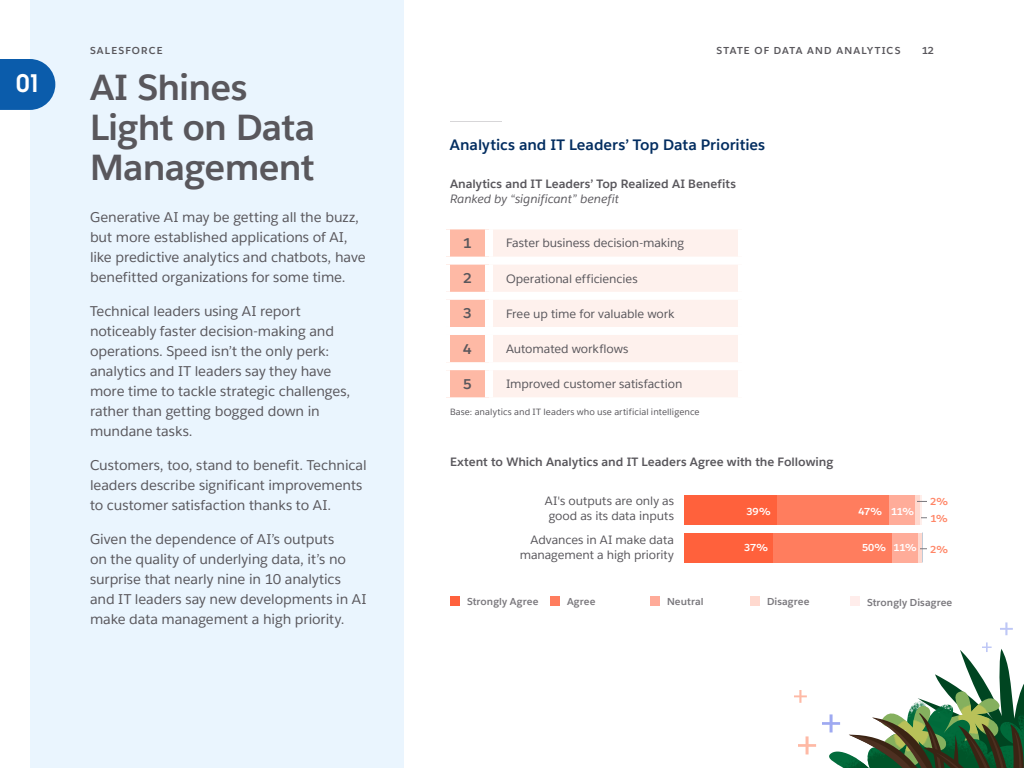
<style>
.page{position:relative;width:1024px;height:768px;background:#fff}
.page>*{position:absolute;margin:0;border:0;box-sizing:border-box;transform-origin:0 0}
.t1{font:700 36px/40px "Salesforce Sans";letter-spacing:-.02em;color:#59575c}
.t2{font:24px "Avant Garde For Salesforce Dm";color:#fff}
.t3{font:700 15px "Salesforce Sans";letter-spacing:-.005em;color:#032d60}
.t4{font:14px/20px "Salesforce Sans";letter-spacing:-.005em;color:#59575c}
.t5{font:700 14px "Salesforce Sans";color:#59575c}
.t6{font:12px/15px "Salesforce Sans";letter-spacing:-.005em;color:#59575c;text-align:center}
.t7{font:700 12px "Salesforce Sans";color:#59575c}
.t8{font:italic 12px "Salesforce Sans";letter-spacing:-.005em;color:#59575c}
.t9{font:700 10px "Salesforce Sans";letter-spacing:.01em;color:#7a787d}
.t10{font:700 10px "Salesforce Sans";letter-spacing:.12em;color:#59575c}
.t11{font:700 10px "Salesforce Sans";letter-spacing:-.01em;color:#fff}
.t12{font:700 10px/17px "Salesforce Sans";color:#ff8566}
.t13{font:9px "Salesforce Sans";letter-spacing:.01em;color:#59575c}
</style>
<div class="page">
<div style="left:30px;top:0;width:374px;height:768px;background:#eaf5fe"></div>
<img style="left:829px;top:723px;width:17px;height:45px">
<svg style="left:0;top:59px;width:55px;height:51px;background:#206ab2"></svg>
<hr style="left:450px;top:121px;width:52px;height:1px;background:#7a787d">
<div style="left:450px;top:229px;width:35px;height:168px;background:#feb9a5"></div>
<div style="left:493px;top:229px;width:245px;height:168px;background:#fef1ed"></div>
<div style="left:442px;top:257px;width:47px;height:8px;background:#fff"></div>
<div style="left:489px;top:257px;width:257px;height:8px;background:#fff"></div>
<div style="left:442px;top:292px;width:47px;height:8px;background:#fff"></div>
<div style="left:489px;top:292px;width:257px;height:8px;background:#fff"></div>
<div style="left:442px;top:327px;width:47px;height:8px;background:#fff"></div>
<div style="left:489px;top:327px;width:257px;height:8px;background:#fff"></div>
<div style="left:442px;top:362px;width:47px;height:8px;background:#fff"></div>
<div style="left:489px;top:362px;width:257px;height:8px;background:#fff"></div>
<div style="left:450px;top:596px;width:10px;height:10px;background:#ff613d"></div>
<div style="left:550px;top:596px;width:10px;height:10px;background:#ff7d5e"></div>
<div style="left:650px;top:596px;width:10px;height:10px;background:#ffab99"></div>
<hr style="left:920px;top:495px;width:2px;height:30px;background:#ffeeea">
<div style="left:915px;top:495px;width:5px;height:30px;background:#ffd8ce"></div>
<div style="left:917px;top:533px;width:5px;height:29px;background:#ffd8ce"></div>
<div style="left:889px;top:495px;width:26px;height:30px;background:#ffac99"></div>
<div style="left:891px;top:533px;width:26px;height:29px;background:#ffac99"></div>
<div style="left:777px;top:495px;width:112px;height:30px;background:#ff7d5e"></div>
<div style="left:772px;top:533px;width:119px;height:29px;background:#ff7d5e"></div>
<div style="left:684px;top:495px;width:93px;height:30px;background:#ff613c"></div>
<div style="left:684px;top:533px;width:88px;height:29px;background:#ff613c"></div>
<div style="left:750px;top:596px;width:10px;height:10px;background:#ffd9cf"></div>
<div style="left:850px;top:596px;width:10px;height:10px;background:#ffedeb"></div>
<svg style="left:822px;top:714px;width:18px;height:18px"></svg>
<svg style="left:794px;top:690px;width:13px;height:13px"></svg>
<svg style="left:1000px;top:622px;width:13px;height:13px"></svg>
<svg style="left:846px;top:642px;width:178px;height:126px"></svg>
<svg style="left:798px;top:736px;width:18px;height:18px"></svg>
<h2 class="t2" style="left:16px;top:68px;width:27px">01</h2>
<p class="t10" style="left:90px;top:44px;width:74px">SALESFORCE</p>
<p class="t10" style="left:716px;top:44px;width:186px">STATE OF DATA AND ANALYTICS</p>
<p class="t10" style="left:922px;top:44px;width:13px">12</p>
<h1 class="t1" style="left:90px;top:68px;width:227px">AI Shines<br>Light on Data<br>Management</h1>
<p class="t4" style="left:90px;top:207px;width:277px">Generative AI may be getting all the buzz, but more established applications of AI, like predictive analytics and chatbots, have benefitted organizations for some time.</p>
<p class="t4" style="left:90px;top:301px;width:262px">Technical leaders using AI report noticeably faster decision-making and operations. Speed isn’t the only perk: analytics and IT leaders say they have more time to tackle strategic challenges, rather than getting bogged down in mundane tasks.</p>
<p class="t4" style="left:90px;top:455px;width:278px">Customers, too, stand to benefit. Technical leaders describe significant improvements to customer satisfaction thanks to AI.</p>
<p class="t4" style="left:90px;top:529px;width:278px">Given the dependence of AI’s outputs<br>on the quality of underlying data, it’s no surprise that nearly nine in 10 analytics and IT leaders say new developments in AI make data management a high priority.</p>
<p class="t3" style="left:450px;top:135px;width:317px">Analytics and IT Leaders’ Top Data Priorities</p>
<p class="t7" style="left:450px;top:176px;width:287px">Analytics and IT Leaders’ Top Realized AI Benefits</p>
<p class="t8" style="left:450px;top:191px;width:171px">Ranked by “significant” benefit</p>
<p class="t5" style="left:463px;top:234px;width:10px">1</p>
<p class="t6" style="left:506px;top:236px;width:180px">Faster business decision-making</p>
<p class="t5" style="left:463px;top:269px;width:10px">2</p>
<p class="t6" style="left:506px;top:271px;width:133px">Operational efficiencies</p>
<p class="t5" style="left:463px;top:305px;width:10px">3</p>
<p class="t6" style="left:506px;top:306px;width:170px">Free up time for valuable work</p>
<p class="t5" style="left:463px;top:340px;width:10px">4</p>
<p class="t6" style="left:506px;top:341px;width:124px">Automated workflows</p>
<p class="t5" style="left:463px;top:375px;width:10px">5</p>
<p class="t6" style="left:506px;top:376px;width:178px">Improved customer satisfaction</p>
<p class="t13" style="left:450px;top:406px;width:251px">Base: analytics and IT leaders who use artificial intelligence</p>
<p class="t7" style="left:450px;top:454px;width:385px">Extent to Which Analytics and IT Leaders Agree with the Following</p>
<p class="t6" style="left:545px;top:494px;width:131px">AI's outputs are only as good as its data inputs</p>
<p class="t6" style="left:520px;top:532px;width:156px;text-align:right">Advances in AI make data management a high priority</p>
<p class="t11" style="left:747px;top:505px;width:26px">39%</p>
<p class="t11" style="left:744px;top:541px;width:26px">37%</p>
<p class="t11" style="left:859px;top:505px;width:25px">47%</p>
<p class="t11" style="left:862px;top:541px;width:26px">50%</p>
<p class="t11" style="left:891px;top:505px;width:25px">11%</p>
<p class="t11" style="left:894px;top:541px;width:25px">11%</p>
<p class="t12" style="left:930px;top:493px;width:20px">2%<br>1%</p>
<p class="t12" style="left:930px;top:541px;width:20px">2%</p>
<p class="t9" style="left:467px;top:595px;width:73px">Strongly Agree</p>
<p class="t9" style="left:567px;top:595px;width:30px">Agree</p>
<p class="t9" style="left:667px;top:595px;width:38px">Neutral</p>
<p class="t9" style="left:767px;top:595px;width:44px">Disagree</p>
<p class="t9" style="left:867px;top:596px;width:87px">Strongly Disagree</p>
</div>
